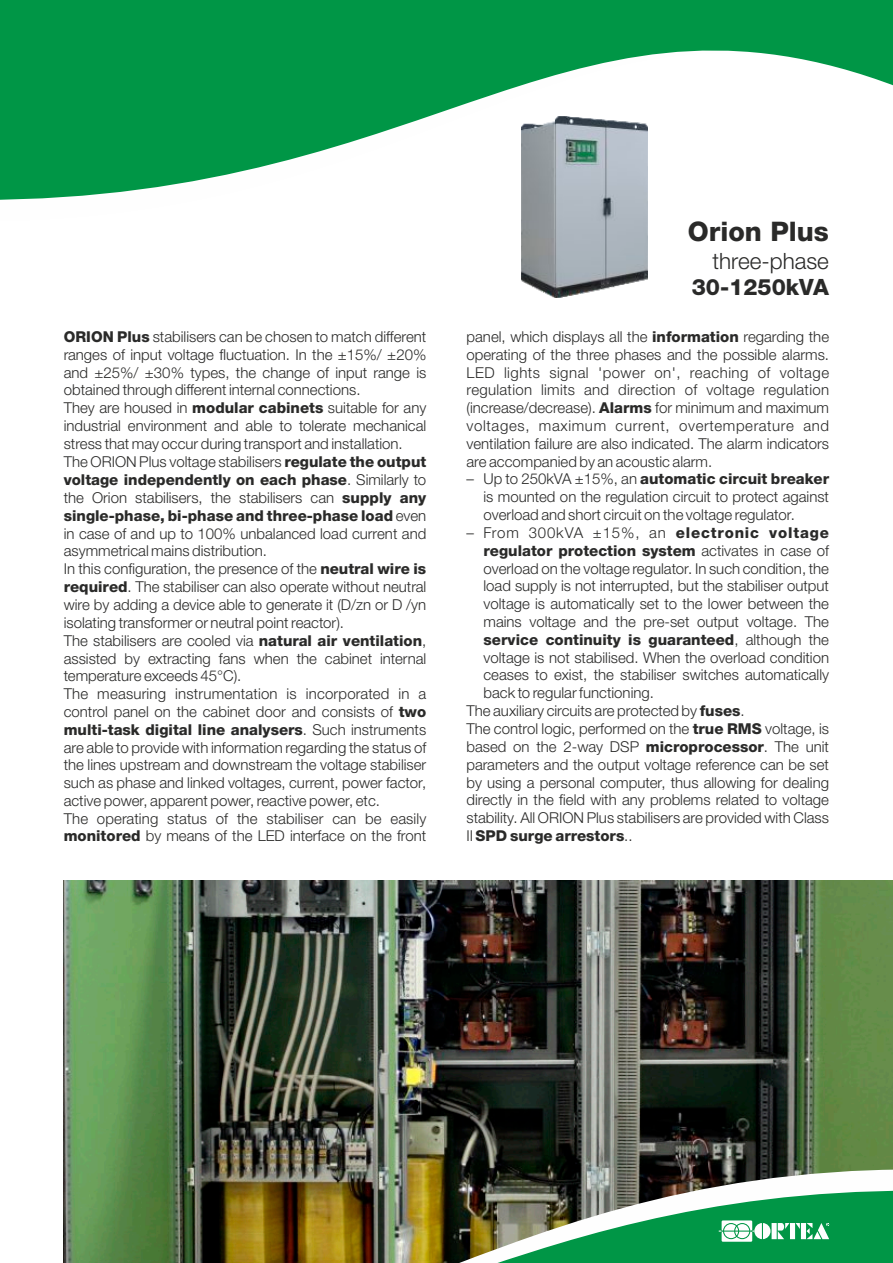
<style>
.page{position:relative;width:893px;height:1263px;background:#fff}
.page>*{position:absolute;margin:0;border:0;box-sizing:border-box;transform-origin:0 0}
.t1{font:800 27px "Helvetica Neue LTW1 G";color:#2a2a29}
.t2{font:300 22.5px "Helvetica Neue LTW1 G";color:#2a2a29}
.t3{font:800 22.5px "Helvetica Neue LTW1 G";color:#2a2a29}
.t4{font:300 15px/17.9px "Helvetica Neue LTW1 G";color:#2a2a29;text-align:justify}
.t5{font:800 15px "Helvetica Neue LTW1 G";color:#2a2a29}
.t6{font:300 15px "Helvetica Neue LTW1 G";letter-spacing:.055em;color:#2a2a29}
.t7{font:700 2.4px "News Gothic BT";color:#fefefe}
.s1{font-weight:800}
.s2{font-weight:300}
</style>
<div class="page">
<img style="left:64px;top:880px;width:829px;height:383px">
<img style="left:403px;top:1169px;width:490px;height:94px">
<svg style="left:435px;top:1191px;width:458px;height:72px"></svg>
<svg style="left:0;top:0;width:893px;height:200px;fill:#009646"></svg>
<img style="left:522px;top:117px;width:126px;height:181px">
<h1 class="t1" style="left:688px;top:222px;width:143px">Orion Plus</h1>
<h2 class="t2" style="left:712px;top:253px;width:118px">three-phase</h2>
<h2 class="t3" style="left:692px;top:279px;width:139px">30-1250kVA</h2>
<p class="t4" style="left:64px;top:330px;width:364px;text-align:left"><span class="s1">ORION Plus</span> stabilisers can be chosen to match different ranges of input voltage fluctuation. In the ±15%/ ±20% and ±25%/ ±30% types, the change of input range is obtained through different internal connections.<br>They are housed in <span class="s1">modular cabinets</span> suitable for any industrial environment and able to tolerate mechanical stress that may occur during transport and installation.<br>The ORION Plus voltage stabilisers <span class="s1">regulate the output voltage independently on each phase</span>. Similarly to the Orion stabilisers, the stabilisers can <span class="s1">supply any single-phase, bi-phase and three-phase load</span> even in case of and up to 100% unbalanced load current and asymmetrical mains distribution.<br>In this configuration, the presence of the <span class="s1">neutral wire is required</span>. The stabiliser can also operate without neutral wire by adding a device able to generate it (D/zn or D /yn isolating transformer or neutral point reactor).<br>The stabilisers are cooled via <span class="s1">natural air ventilation</span>, assisted by extracting fans when the cabinet internal temperature exceeds 45°C).<br>The measuring instrumentation is incorporated in a control panel on the cabinet door and consists of <span class="s1">two multi-task digital line analysers</span>. Such instruments are able to provide with information regarding the status of the lines upstream and downstream the voltage stabiliser such as phase and linked voltages, current, power factor, active power, apparent power, reactive power, etc.<br>The operating status of the stabiliser can be easily <span class="s1">monitored</span> by means of the LED interface on the front</p>
<p class="t4" style="left:466px;top:330px;width:364px">panel, which displays all the <span class="s1">information</span> regarding the operating of the three phases and the possible alarms.<br>LED lights signal 'power on', reaching of voltage regulation limits and direction of voltage regulation (increase/decrease). <span class="s1">Alarms</span> for minimum and maximum voltages, maximum current, overtemperature and ventilation failure are also indicated. The alarm indicators are accompanied by an acoustic alarm.</p>
<p class="t4" style="left:483px;top:472px;width:347px;text-indent:-17px">– Up to 250kVA ±15%, an <span class="s1">automatic circuit breaker </span>is mounted on the regulation circuit to protect against overload and short circuit on the voltage regulator.</p>
<p class="t6" style="left:466px;top:527px;width:364px">– From 300kVA ±15%, an <span class="s1">electronic voltage</span></p>
<p class="t5" style="left:483px;top:545px;width:347px">regulator protection system <span class="s2">activates in case of</span></p>
<p class="t4" style="left:483px;top:562px;width:347px">overload on the voltage regulator. In such condition, the</p>
<p class="t4" style="left:483px;top:579px;width:347px">load supply is not interrupted, but the stabiliser output</p>
<p class="t4" style="left:483px;top:597px;width:347px">voltage is automatically set to the lower between the</p>
<p class="t4" style="left:483px;top:615px;width:347px">mains voltage and the pre-set output voltage. The</p>
<p class="t5" style="left:483px;top:634px;width:347px">service continuity is guaranteed<span class="s2">, although the</span></p>
<p class="t4" style="left:483px;top:650px;width:347px">voltage is not stabilised. When the overload condition</p>
<p class="t4" style="left:483px;top:668px;width:347px">ceases to exist, the stabiliser switches automatically</p>
<p class="t4" style="left:483px;top:686px;width:172px">back to regular functioning.</p>
<p class="t4" style="left:466px;top:704px;width:280px">The auxiliary circuits are protected by <span class="s1">fuses</span>.</p>
<p class="t4" style="left:466px;top:722px;width:364px">The control logic, performed on the <span class="s1">true RMS</span> voltage, is</p>
<p class="t4" style="left:466px;top:740px;width:364px">based on the 2-way DSP <span class="s1">microprocessor</span>. The unit</p>
<p class="t4" style="left:466px;top:758px;width:364px">parameters and the output voltage reference can be set</p>
<p class="t4" style="left:466px;top:775px;width:364px">by using a personal computer, thus allowing for dealing</p>
<p class="t4" style="left:466px;top:793px;width:364px">directly in the field with any problems related to voltage</p>
<p class="t4" style="left:466px;top:811px;width:364px">stability. All ORION Plus stabilisers are provided with Class</p>
<p class="t5" style="left:466px;top:830px;width:168px"><span class="s2">II</span> SPD surge arrestors<span class="s2">..</span></p>
<p class="t7" style="left:827px;top:1223px;width:3px">R</p>
</div>
